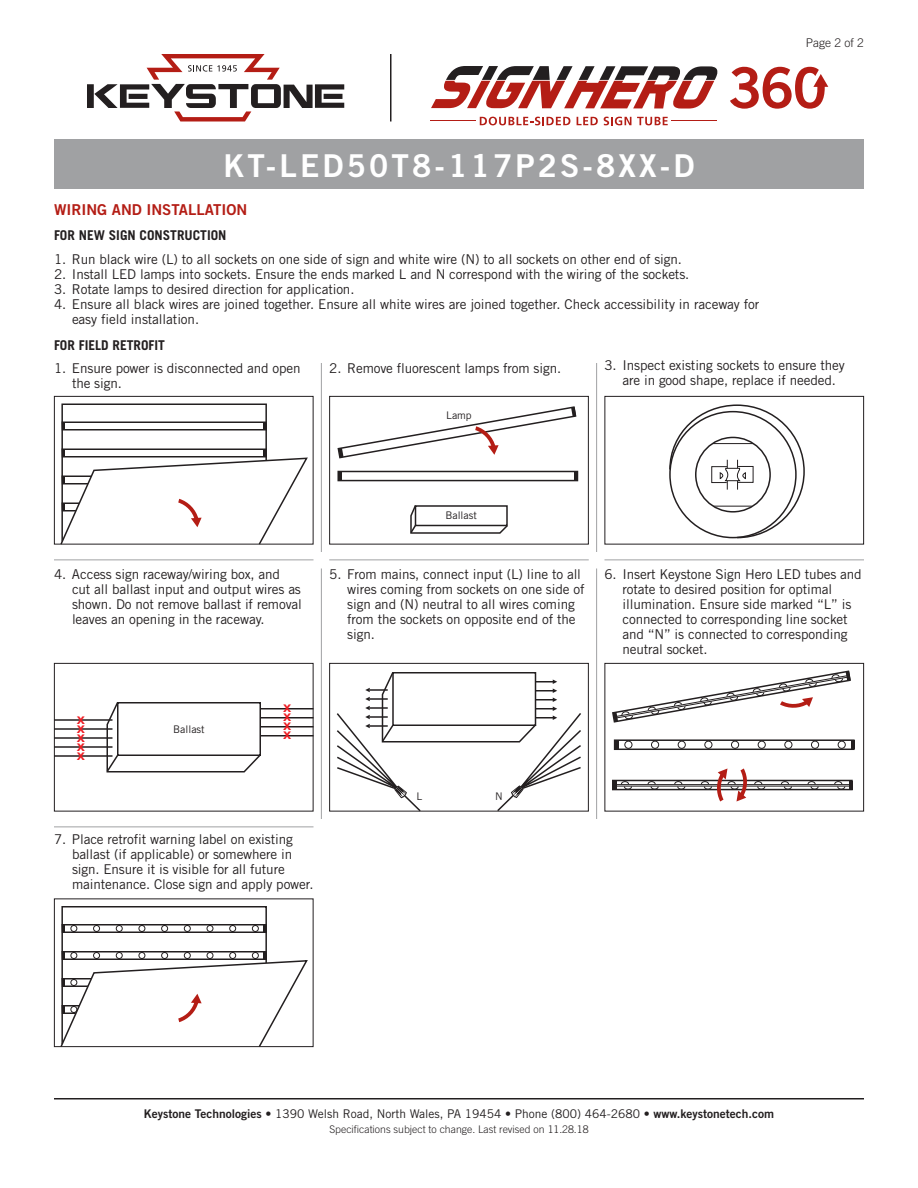
<style>
.page{position:relative;width:918px;height:1188px;background:#fff}
.page>*{position:absolute;margin:0;border:0;box-sizing:border-box;transform-origin:0 0}
.t1{font:31.5px "Trade Gothic Bold Two";letter-spacing:.1em;color:#fff}
.Heading_01{font:15px "Trade Gothic Bold Two";color:#b41d15}
.Text_NumberList{font:13.5px/15px "Trade Gothic";letter-spacing:-.01em;color:#231f20}
.Heading_02{font:700 13.5px "Trade Gothic";color:#231f20}
.t2{font:12px "Trade Gothic";color:#231f20}
.Page{font:300 12px "Trade Gothic";color:#231f20}
.Rev{font:300 10.5px "Trade Gothic";color:#231f20}
.Art_Callout{font:10.5px "Trade Gothic";color:#231f20}
.Art_Callout-2{font:10.5px "Trade Gothic Bold Two";color:#ee1d23;scale:1.4 1}
.s1{font-family:"Trade Gothic Bold Two"}
</style>
<div class="page">
<hr style="left:54px;top:1098px;width:810px;height:2px;background:#231f20">
<div style="left:54px;top:140px;width:810px;height:49px;background:#a0a1a3"></div>
<svg style="left:87px;top:54px;width:257px;height:68px"></svg>
<svg style="left:431px;top:66px;width:287px;height:43px"></svg>
<svg style="left:480px;top:117px;width:90px;height:8px"></svg>
<svg style="left:577px;top:117px;width:21px;height:8px"></svg>
<svg style="left:604px;top:117px;width:27px;height:8px"></svg>
<svg style="left:637px;top:117px;width:31px;height:8px"></svg>
<svg style="left:730px;top:67px;width:98px;height:42px"></svg>
<hr style="left:430px;top:120px;width:46px;height:1px;background:#b41d15">
<hr style="left:672px;top:120px;width:45px;height:1px;background:#b41d15">
<hr style="left:390px;top:54px;width:2px;height:68px;background:#231f20">
<div style="left:604px;top:396px;width:260px;height:148px;border:1px solid #231f20"></div>
<svg style="left:669px;top:404px;width:136px;height:135px"></svg>
<svg style="left:59px;top:395px;width:250px;height:165px"></svg>
<div style="left:329px;top:396px;width:260px;height:148px;border:1px solid #231f20"></div>
<svg style="left:337px;top:470px;width:242px;height:12px"></svg>
<svg style="left:337px;top:406px;width:240px;height:53px"></svg>
<svg style="left:410px;top:505px;width:98px;height:29px"></svg>
<svg style="left:106px;top:702px;width:157px;height:71px"></svg>
<hr style="left:54px;top:719px;width:58px;height:2px;background:#231f20">
<hr style="left:260px;top:708px;width:54px;height:2px;background:#231f20">
<hr style="left:54px;top:728px;width:58px;height:2px;background:#231f20">
<hr style="left:260px;top:717px;width:54px;height:1px;background:#231f20">
<hr style="left:54px;top:737px;width:58px;height:2px;background:#231f20">
<hr style="left:260px;top:726px;width:54px;height:2px;background:#231f20">
<hr style="left:54px;top:746px;width:58px;height:2px;background:#231f20">
<hr style="left:260px;top:735px;width:54px;height:1px;background:#231f20">
<hr style="left:54px;top:755px;width:58px;height:2px;background:#231f20">
<div style="left:54px;top:663px;width:260px;height:149px;border:1px solid #231f20"></div>
<div style="left:329px;top:663px;width:260px;height:149px;border:1px solid #231f20"></div>
<svg style="left:335px;top:672px;width:248px;height:140px"></svg>
<div style="left:604px;top:663px;width:260px;height:149px;border:1px solid #231f20"></div>
<svg style="left:613px;top:739px;width:242px;height:11px"></svg>
<div style="left:624px;top:741px;width:8px;height:8px;border:1px solid #231f20;border-radius:50%"></div>
<div style="left:651px;top:741px;width:8px;height:8px;border:1px solid #231f20;border-radius:50%"></div>
<div style="left:678px;top:741px;width:8px;height:8px;border:1px solid #231f20;border-radius:50%"></div>
<div style="left:704px;top:741px;width:8px;height:8px;border:1px solid #231f20;border-radius:50%"></div>
<div style="left:731px;top:741px;width:8px;height:8px;border:1px solid #231f20;border-radius:50%"></div>
<div style="left:758px;top:741px;width:8px;height:8px;border:1px solid #231f20;border-radius:50%"></div>
<div style="left:784px;top:741px;width:8px;height:8px;border:1px solid #231f20;border-radius:50%"></div>
<div style="left:811px;top:741px;width:8px;height:8px;border:1px solid #231f20;border-radius:50%"></div>
<div style="left:838px;top:741px;width:8px;height:8px;border:1px solid #231f20;border-radius:50%"></div>
<svg style="left:612px;top:670px;width:239px;height:53px"></svg>
<svg style="left:612px;top:768px;width:241px;height:33px"></svg>
<svg style="left:59px;top:898px;width:250px;height:202px"></svg>
<hr style="left:321px;top:363px;width:1px;height:189px;background:#a0a1a3">
<hr style="left:321px;top:568px;width:1px;height:251px;background:#a0a1a3">
<hr style="left:596px;top:363px;width:1px;height:189px;background:#a0a1a3">
<hr style="left:596px;top:568px;width:1px;height:251px;background:#a0a1a3">
<hr style="left:54px;top:560px;width:260px;height:1px;background:#a0a1a3">
<hr style="left:54px;top:826px;width:260px;height:1px;background:#a0a1a3">
<hr style="left:329px;top:560px;width:260px;height:1px;background:#a0a1a3">
<hr style="left:604px;top:560px;width:260px;height:1px;background:#a0a1a3">
<p class="t1" style="left:223px;top:146px;width:473px">KT-LED50T8-117P2S-8XX-D</p>
<p class="Heading_01" style="left:54px;top:200px;width:195px">WIRING AND INSTALLATION</p>
<p class="Heading_02" style="left:54px;top:227px;width:174px">FOR NEW SIGN CONSTRUCTION</p>
<p class="Text_NumberList" style="left:54px;top:252px;width:630px">1. Run black wire (L) to all sockets on one side of sign and white wire (N) to all sockets on other end of sign.</p>
<p class="Text_NumberList" style="left:54px;top:267px;width:637px">2. Install LED lamps into sockets. Ensure the ends marked L and N correspond with the wiring of the sockets.</p>
<p class="Text_NumberList" style="left:54px;top:282px;width:302px">3. Rotate lamps to desired direction for application.</p>
<p class="Text_NumberList" style="left:72px;top:297px;width:689px;text-indent:-18px">4. Ensure all black wires are joined together. Ensure all white wires are joined together. Check accessibility in raceway for easy field installation.</p>
<p class="Heading_02" style="left:54px;top:337px;width:113px">FOR FIELD RETROFIT</p>
<p class="Page" style="left:806px;top:36px;width:60px">Page 2 of 2</p>
<p class="Text_NumberList" style="left:72px;top:361px;width:230px;text-indent:-18px">1. Ensure power is disconnected and open the sign.</p>
<p class="Text_NumberList" style="left:329px;top:361px;width:233px">2. Remove fluorescent lamps from sign.</p>
<p class="Text_NumberList" style="left:622px;top:358px;width:224px;text-indent:-18px">3. Inspect existing sockets to ensure they are in good shape, replace if needed.</p>
<p class="Art_Callout" style="left:446px;top:409px;width:27px">Lamp</p>
<p class="Art_Callout" style="left:445px;top:509px;width:33px">Ballast</p>
<p class="Text_NumberList" style="left:72px;top:567px;width:231px;text-indent:-18px">4. Access sign raceway/wiring box, and<br>cut all ballast input and output wires as shown. Do not remove ballast if removal leaves an opening in the raceway.</p>
<p class="Text_NumberList" style="left:347px;top:567px;width:239px;text-indent:-18px">5. From mains, connect input (L) line to all wires coming from sockets on one side of sign and (N) neutral to all wires coming from the sockets on opposite end of the sign.</p>
<p class="Text_NumberList" style="left:622px;top:567px;width:241px;text-indent:-18px">6. Insert Keystone Sign Hero LED tubes and rotate to desired position for optimal illumination. Ensure side marked “L” is connected to corresponding line socket and “N” is connected to corresponding neutral socket.</p>
<p class="Art_Callout-2" style="left:77px;top:713px;width:7px">X</p>
<p class="Art_Callout-2" style="left:77px;top:722px;width:7px">X</p>
<p class="Art_Callout-2" style="left:77px;top:731px;width:7px">X</p>
<p class="Art_Callout-2" style="left:77px;top:740px;width:7px">X</p>
<p class="Art_Callout-2" style="left:77px;top:749px;width:7px">X</p>
<p class="Art_Callout" style="left:173px;top:723px;width:33px">Ballast</p>
<p class="Art_Callout-2" style="left:283px;top:702px;width:7px">X</p>
<p class="Art_Callout-2" style="left:283px;top:711px;width:7px">X</p>
<p class="Art_Callout-2" style="left:283px;top:720px;width:7px">X</p>
<p class="Art_Callout-2" style="left:283px;top:729px;width:7px">X</p>
<p class="Text_NumberList" style="left:72px;top:832px;width:243px;text-indent:-18px">7. Place retrofit warning label on existing ballast (if applicable) or somewhere in sign. Ensure it is visible for all future maintenance. Close sign and apply power.</p>
<p class="Art_Callout" style="left:417px;top:790px;width:7px">L</p>
<p class="Art_Callout" style="left:495px;top:790px;width:9px">N</p>
<p class="t2" style="left:144px;top:1107px;width:632px"><span class="s1">Keystone Technologies</span> • 1390 Welsh Road, North Wales, PA 19454 • Phone (800) 464-2680 • <span class="s1">www.keystonetech.com</span></p>
<p class="Rev" style="left:329px;top:1123px;width:261px">Specifications subject to change. Last revised on 11.28.18</p>
</div>
